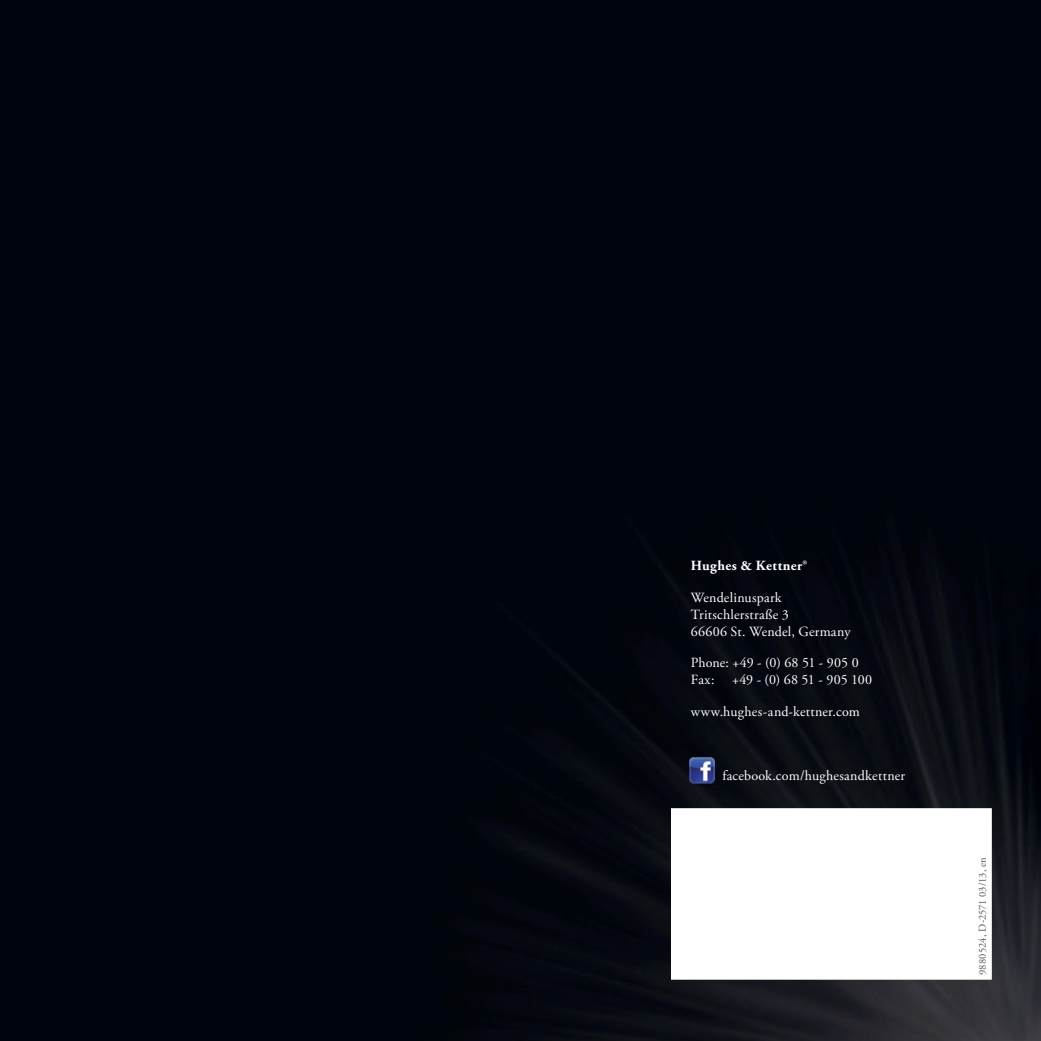
<style>
.page{position:relative;width:1041px;height:1041px;background:#00040d}
.page>*{position:absolute;margin:0;border:0;box-sizing:border-box;transform-origin:0 0}
.t1{font:14px/16.8px "Adobe Garamond Pro";letter-spacing:.015em;color:#fff}
.t2{font:700 14px "Adobe Garamond Pro";letter-spacing:.03em;color:#fff}
.t3{font:10.5px "Adobe Garamond Pro";letter-spacing:.01em;color:#58595b}
</style>
<div class="page">
<div style="left:671px;top:808px;width:321px;height:172px;background:#fff;border:2px solid #fff"></div>
<img style="left:689px;top:757px;width:26px;height:27px">
<p class="t2" style="left:691px;top:558px;width:118px">Hughes &amp; Kettner®</p>
<p class="t1" style="left:691px;top:590px;width:161px">Wendelinuspark<br>Tritschlerstraße 3<br>66606 St. Wendel, Germany</p>
<p class="t1" style="left:691px;top:655px;width:169px">Phone: +49 - (0) 68 51 - 905 0<br>Fax:</p>
<p class="t1" style="left:732px;top:672px;width:142px">+49 - (0) 68 51 - 905 100</p>
<p class="t1" style="left:691px;top:703px;width:171px">www.hughes-and-kettner.com</p>
<p class="t1" style="left:722px;top:768px;width:184px">facebook.com/hughesandkettner</p>
<p class="t3" style="left:976px;top:975px;width:119px;rotate:-90deg">9880524, D-2571 03/13, en</p>
</div>
